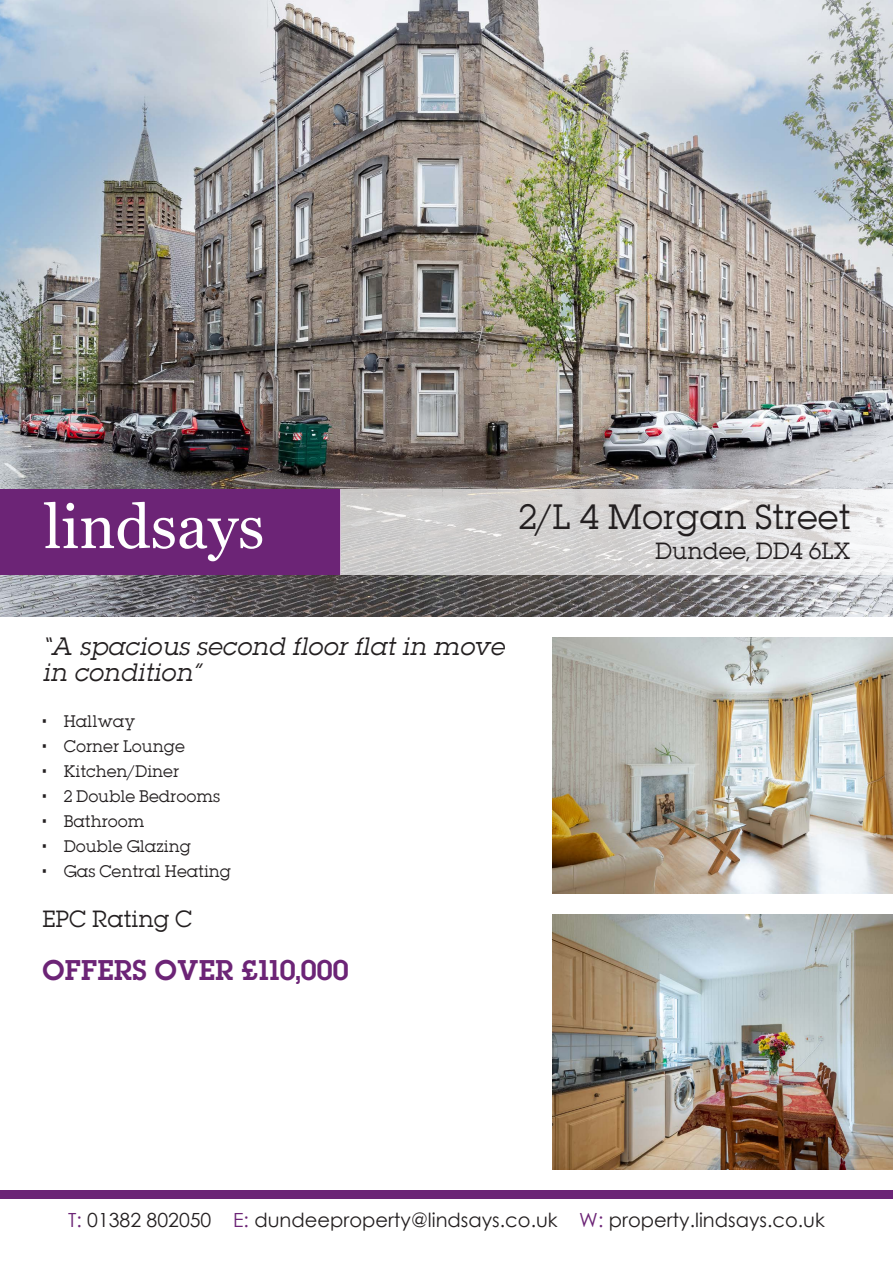
<style>
.page{position:relative;width:893px;height:1263px;background:#fff}
.page>*{position:absolute;margin:0;border:0;box-sizing:border-box;transform-origin:0 0}
.t1{font:31.5px "Lubalin";color:#231f20}
.t2{font:25.5px "Lubalin Demi";color:#6c2476}
.t3{font:italic 22.5px/25.5px "Lubalin";color:#231f20}
.t4{font:21px "Lubalin";color:#231f20}
.t5{font:19.5px "Century Gothic";color:#231f20}
.t6{font:15px "Lubalin";color:#231f20}
.s1{color:#6c2476}
</style>
<div class="page">
<img style="left:0;top:0;width:893px;height:617px">
<img style="left:553px;top:638px;width:340px;height:255px">
<img style="left:553px;top:914px;width:340px;height:255px">
<div style="left:0;top:489px;width:340px;height:85px;background:#6c2476"></div>
<svg style="left:44px;top:502px;width:218px;height:59px"></svg>
<div style="left:0;top:1191px;width:893px;height:8px;background:#6c2476"></div>
<svg style="left:340px;top:489px;width:553px;height:85px;background:#d9d7d7"></svg>
<h1 class="t1" style="left:519px;top:496px;width:333px">2/L 4 Morgan Street</h1>
<h3 class="t4" style="left:655px;top:536px;width:197px">Dundee, DD4 6LX</h3>
<h3 class="t3" style="left:43px;top:634px;width:464px">“A spacious second floor flat in move in condition”</h3>
<p class="t6" style="left:43px;top:711px;width:94px">• Hallway</p>
<p class="t6" style="left:43px;top:736px;width:144px">• Corner Lounge</p>
<p class="t6" style="left:43px;top:761px;width:138px">• Kitchen/Diner</p>
<p class="t6" style="left:43px;top:786px;width:179px">• 2 Double Bedrooms</p>
<p class="t6" style="left:43px;top:811px;width:104px">• Bathroom</p>
<p class="t6" style="left:43px;top:836px;width:150px">• Double Glazing</p>
<p class="t6" style="left:43px;top:861px;width:190px">• Gas Central Heating</p>
<h3 class="t4" style="left:43px;top:904px;width:151px">EPC Rating C</h3>
<h2 class="t2" style="left:43px;top:951px;width:308px">OFFERS OVER £110,000</h2>
<h3 class="t5" style="left:68px;top:1206px;width:758px"><span class="s1">T:</span> 01382 802050 <span class="s1">E:</span> dundeeproperty@lindsays.co.uk <span class="s1">W:</span> property.lindsays.co.uk</h3>
</div>
